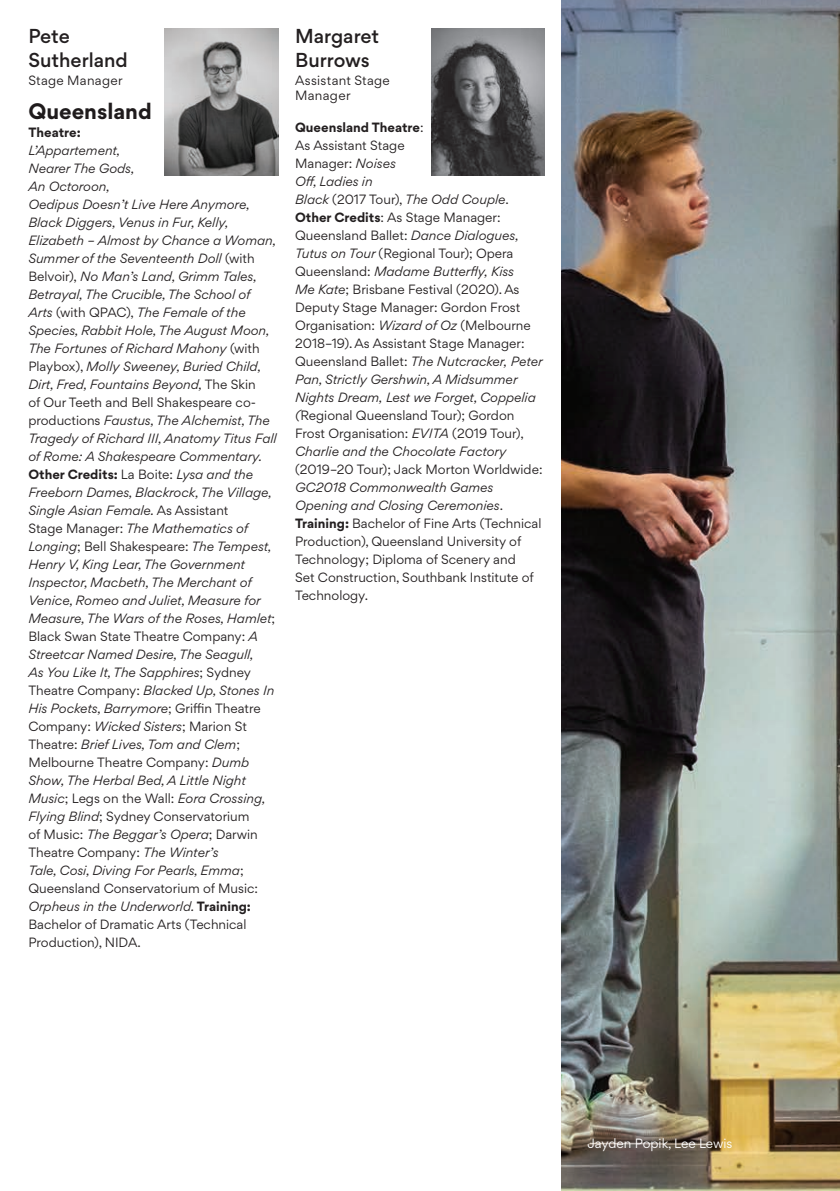
<style>
.page{position:relative;width:840px;height:1191px;background:#fff}
.page>*{position:absolute;margin:0;border:0;box-sizing:border-box;transform-origin:0 0}
.t1{font:700 20px "Gordita";color:#1f1b1c}
.t2{font:500 18px/24px "Gordita";color:#231f20}
.t3{font:italic 12px/18px "Gordita";color:#231f20}
.t4{font:12px/18px "Gordita";color:#231f20}
.t5{font:12px/14.4px "Gordita";letter-spacing:.025em;color:#231f20}
.t6{font:12px "Gordita";color:#fff}
.t7{font:700 12px "Gordita";color:#231f20}
.s1{font-style:normal}
.s2{font-weight:700;font-style:normal}
.s3{font-weight:700}
.s4{font-style:italic}
</style>
<div class="page">
<img style="left:164px;top:28px;width:114px;height:148px">
<img style="left:431px;top:28px;width:113px;height:148px">
<img style="left:561px;top:0;width:278px;height:1191px">
<h2 class="t2" style="left:28px;top:24px;width:101px">Pete<br>Sutherland</h2>
<p class="t5" style="left:28px;top:73px;width:96px">Stage Manager</p>
<h1 class="t1" style="left:28px;top:95px;width:125px">Queensland</h1>
<p class="t7" style="left:28px;top:123px;width:54px">Theatre:</p>
<p class="t3" style="left:28px;top:141px;width:249px">L’Appartement,<br>Nearer The Gods,<br>An Octoroon,<br>Oedipus Doesn’t Live Here Anymore, Black Diggers, Venus in Fur, Kelly, Elizabeth – Almost by Chance a Woman, Summer of the Seventeenth Doll <span class="s1">(with Belvoir),</span> No Man’s Land, Grimm Tales, Betrayal, The Crucible, The School of Arts <span class="s1">(with QPAC),</span> The Female of the Species, Rabbit Hole, The August Moon, The Fortunes of Richard Mahony <span class="s1">(with Playbox),</span> Molly Sweeney, Buried Child, Dirt, Fred, Fountains Beyond, <span class="s1">The Skin<br>of Our Teeth and Bell Shakespeare co&shy;productions</span> Faustus, The Alchemist, The Tragedy of Richard III, Anatomy Titus Fall of Rome: A Shakespeare Commentary.<br><span class="s2">Other Credits:</span> <span class="s1">La Boite:</span> Lysa and the Freeborn Dames, Blackrock, The Village, Single Asian Female. <span class="s1">As Assistant<br>Stage Manager:</span> The Mathematics of Longing<span class="s1">; Bell Shakespeare:</span> The Tempest, Henry V, King Lear, The Government Inspector, Macbeth, The Merchant of Venice, Romeo and Juliet, Measure for Measure, The Wars of the Roses, Hamlet<span class="s1">; Black Swan State Theatre Company:</span> A Streetcar Named Desire, The Seagull,<br>As You Like It, The Sapphires<span class="s1">; Sydney Theatre Company:</span> Blacked Up, Stones In His Pockets, Barrymore<span class="s1">; Griffin Theatre Company:</span> Wicked Sisters<span class="s1">; Marion St Theatre:</span> Brief Lives, Tom and Clem<span class="s1">; Melbourne Theatre Company:</span> Dumb Show, The Herbal Bed, A Little Night Music<span class="s1">; Legs on the Wall:</span> Eora Crossing, Flying Blind<span class="s1">; Sydney Conservatorium<br>of Music:</span> The Beggar’s Opera<span class="s1">; Darwin Theatre Company:</span> The Winter’s<br>Tale, Cosi, Diving For Pearls, Emma<span class="s1">; Queensland Conservatorium of Music:<br></span>Orpheus in the Underworld. <span class="s2">Training:<br></span><span class="s1">Bachelor of Dramatic Arts (Technical Production), NIDA.</span></p>
<h2 class="t2" style="left:295px;top:24px;width:85px">Margaret<br>Burrows</h2>
<p class="t5" style="left:295px;top:73px;width:96px">Assistant Stage<br>Manager</p>
<p class="t4" style="left:295px;top:118px;width:249px"><span class="s3">Queensland Theatre</span>:<br>As Assistant Stage<br>Manager: <span class="s4">Noises<br>Off, Ladies in<br>Black</span> (2017 Tour), <span class="s4">The Odd Couple</span>.<br><span class="s3">Other Credits</span>: As Stage Manager:<br>Queensland Ballet: <span class="s4">Dance Dialogues, Tutus on Tour</span> (Regional Tour); Opera Queensland: <span class="s4">Madame Butterfly, Kiss<br>Me Kate</span>; Brisbane Festival (2020). As Deputy Stage Manager: Gordon Frost Organisation: <span class="s4">Wizard of Oz</span> (Melbourne 2018–19). As Assistant Stage Manager:<br>Queensland Ballet: <span class="s4">The Nutcracker, Peter Pan, Strictly Gershwin, A Midsummer Nights Dream, Lest we Forget, Coppelia (</span>Regional Queensland Tour); Gordon Frost Organisation: <span class="s4">EVITA</span> (2019 Tour), <span class="s4">Charlie and the Chocolate Factory</span></p>
<p class="t4" style="left:295px;top:460px;width:249px">(2019–20 Tour); Jack Morton Worldwide:</p>
<p class="t4" style="left:295px;top:478px;width:248px"><span class="s4">GC2018 Commonwealth Games Opening and Closing Ceremonies</span>.<br><span class="s3">Training:</span> Bachelor of Fine Arts (Technical Production), Queensland University of Technology; Diploma of Scenery and<br>Set Construction, Southbank Institute of Technology.</p>
<p class="t6" style="left:587px;top:1134px;width:146px">Jayden Popik, Lee Lewis</p>
</div>
